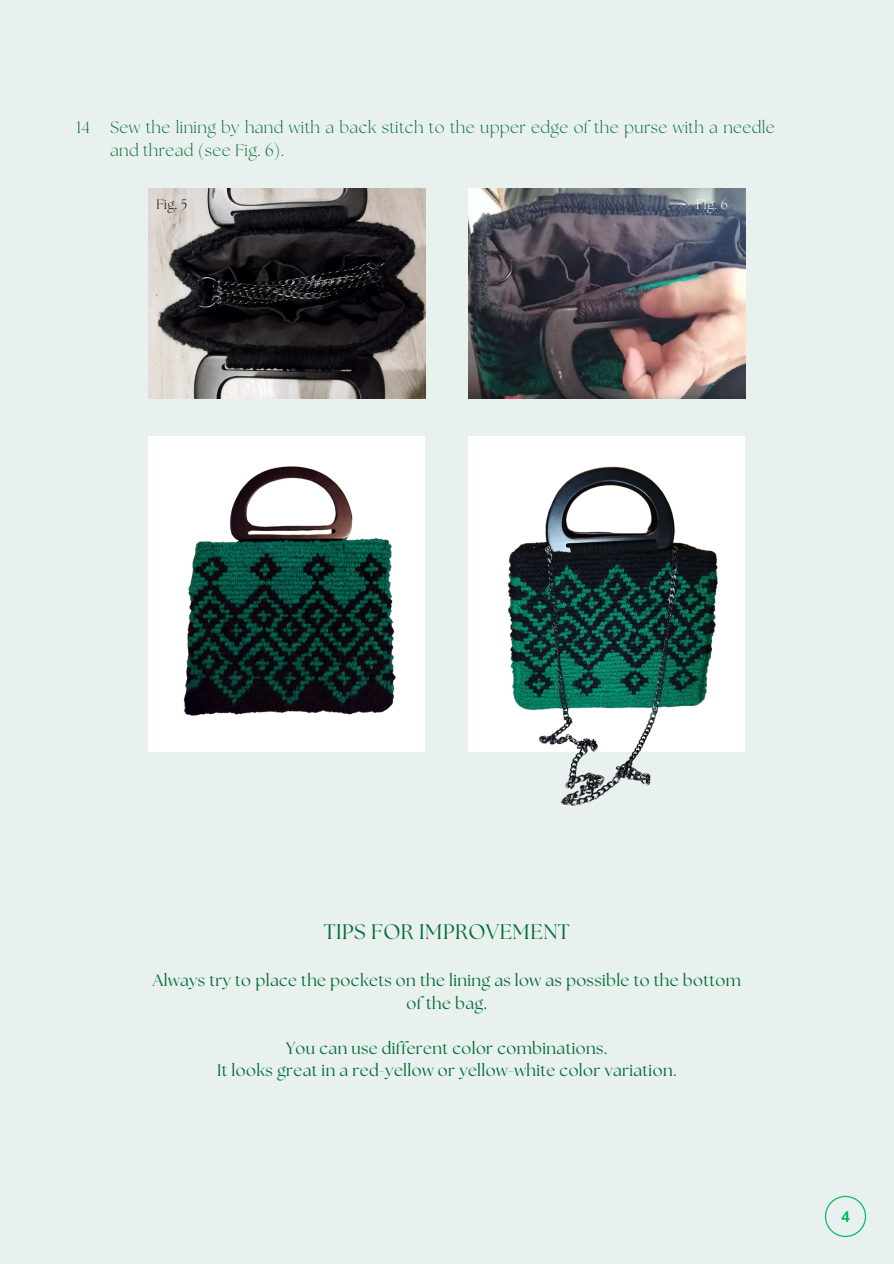
<style>
.page{position:relative;width:894px;height:1264px;background:#fff}
.page>*{position:absolute;margin:0;border:0;box-sizing:border-box;transform-origin:0 0}
.t1{font:21px "The Seasons";letter-spacing:.02em;color:#046d3a}
.t2{font:16.5px/22.5px "The Seasons";letter-spacing:.02em;color:#046d3a;text-align:center}
.t3{font:300 16.5px/22.5px "The Seasons";letter-spacing:.02em;color:#046d3a}
.t4{font:300 13.5px "The Seasons";color:#000}
.t5{font:300 13.5px "The Seasons";color:#fff}
</style>
<div class="page">
<div style="left:0;top:0;width:893px;height:1263px;background:#e8f1ed"></div>
<svg style="left:824px;top:1195px;width:41px;height:41px"></svg>
<div style="left:148px;top:436px;width:277px;height:315px;background:#fff"></div>
<div style="left:468px;top:436px;width:277px;height:315px;background:#fff"></div>
<img style="left:183px;top:466px;width:213px;height:250px">
<img style="left:489px;top:466px;width:243px;height:340px">
<img style="left:148px;top:189px;width:277px;height:209px">
<img style="left:468px;top:189px;width:277px;height:209px">
<p class="t3" style="left:76px;top:118px;width:15px">14</p>
<p class="t3" style="left:110px;top:118px;width:666px">Sew the lining by hand with a back stitch to the upper edge of the purse with a needle and thread (see Fig. 6).</p>
<h2 class="t4" style="left:156px;top:199px;width:32px">Fig. 5</h2>
<h2 class="t5" style="left:696px;top:199px;width:33px">Fig. 6</h2>
<p class="t1" style="left:324px;top:922px;width:247px">TIPS FOR IMPROVEMENT</p>
<p class="t2" style="left:153px;top:970px;width:589px">Always try to place the pockets on the lining as low as possible to the bottom of the bag.</p>
<h1 class="t2" style="left:217px;top:1037px;width:461px">You can use different color combinations.<br>It looks great in a red-yellow or yellow-white color variation.</h1>
</div>
